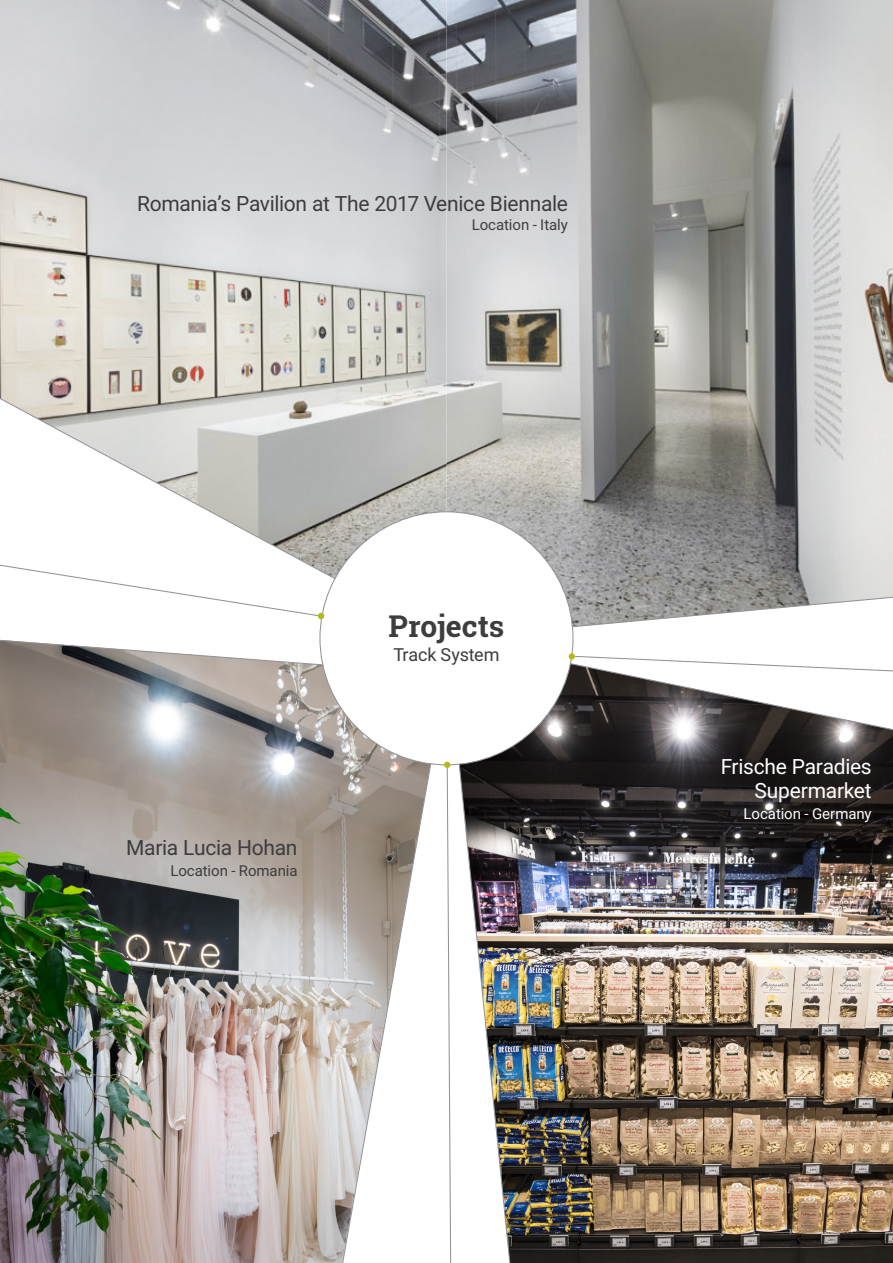
<style>
.page{position:relative;width:893px;height:1263px;background:#fff}
.page>*{position:absolute;margin:0;border:0;box-sizing:border-box;transform-origin:0 0}
.t1{font:700 30px "Roboto Slab";color:#3d3c3e}
.t2{font:21px "Roboto";letter-spacing:-.015em;color:#3d3c3e}
.t3{font:21px/24px "Roboto";letter-spacing:-.015em;color:#fff;text-align:right}
.t4{font:18px "Roboto";letter-spacing:-.01em;color:#3d3c3e}
.t5{font:15px "Roboto";letter-spacing:-.005em;color:#3d3c3e}
.t6{font:15px "Roboto";letter-spacing:-.005em;color:#fff}
</style>
<div class="page">
<img style="left:0;top:0;width:893px;height:560px">
<img style="left:0;top:675px;width:338px;height:588px">
<img style="left:452px;top:675px;width:441px;height:588px">
<svg style="left:0;top:381px;width:448px;height:179px"></svg>
<svg style="left:338px;top:704px;width:106px;height:559px"></svg>
<div style="left:320px;top:512px;width:253px;height:253px;background:#fff;border-radius:50%"></div>
<svg style="left:0;top:560px;width:893px;height:115px"></svg>
<svg style="left:444px;top:762px;width:8px;height:501px"></svg>
<div style="left:389px;top:606px;width:115px;height:31px;background:#fff"></div>
<div style="left:365px;top:648px;width:163px;height:13px;background:#fff"></div>
<p class="t2" style="left:137px;top:189px;width:432px">Romania’s Pavilion at The 2017 Venice Biennale</p>
<p class="t5" style="left:472px;top:214px;width:98px">Location - Italy</p>
<p class="t2" style="left:126px;top:832px;width:173px">Maria Lucia Hohan</p>
<p class="t5" style="left:170px;top:860px;width:129px">Location - Romania</p>
<h1 class="t1" style="left:389px;top:606px;width:117px">Projects</h1>
<p class="t4" style="left:393px;top:642px;width:108px">Track System</p>
<p class="t3" style="left:721px;top:753px;width:153px">Frische Paradies<br>Supermarket</p>
<p class="t6" style="left:744px;top:803px;width:130px">Location - Germany</p>
</div>
